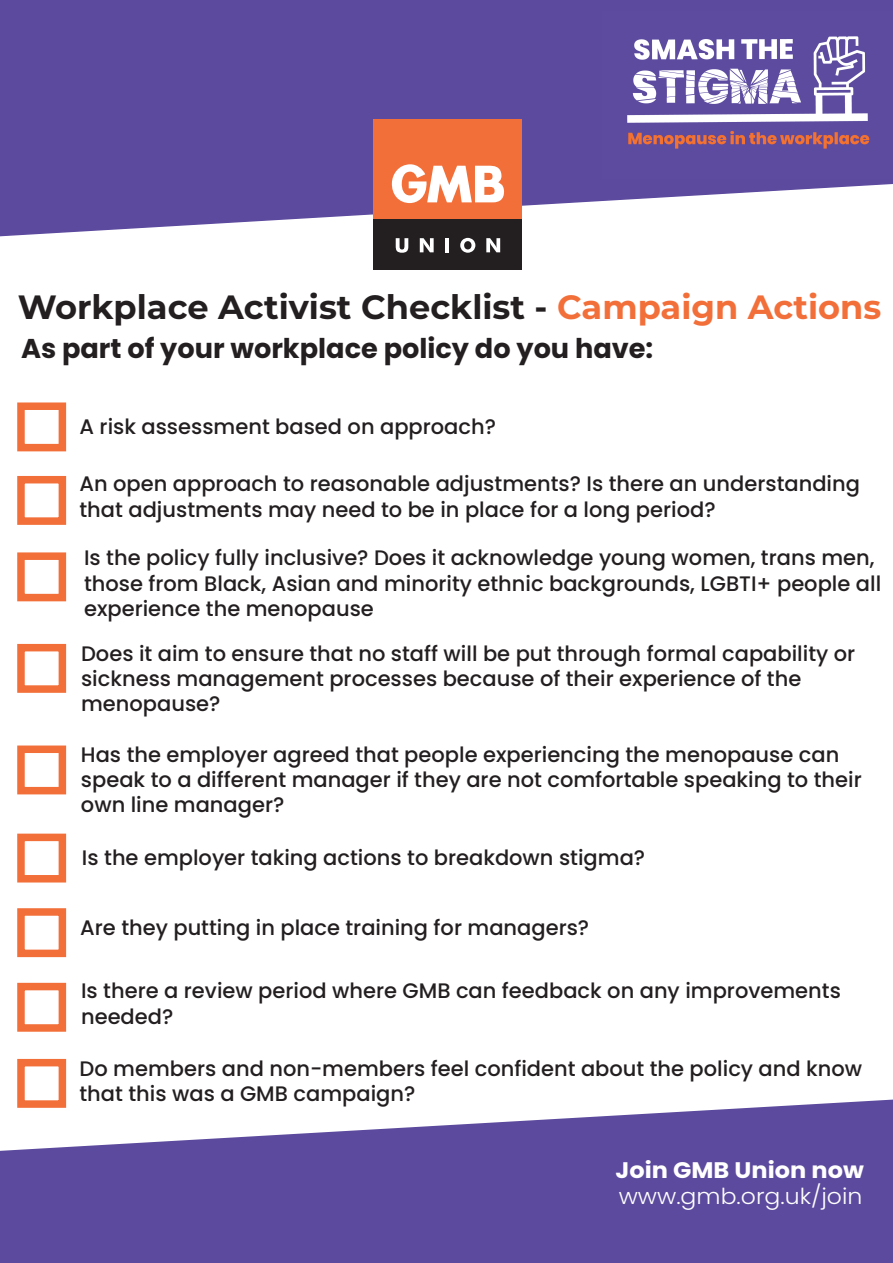
<style>
.page{position:relative;width:893px;height:1263px;background:#fff}
.page>*{position:absolute;margin:0;border:0;box-sizing:border-box;transform-origin:0 0}
.t1{font:700 33.6px "Montserrat";color:#231f20}
.t2{font:700 27.15px "Poppins";color:#231f20}
.t3{font:700 22.5px "Poppins";color:#fff;scale:1.07 1}
.t4{font:300 22.05px "Poppins";color:#fff;scale:1.07 1}
.t5{font:500 21px/25.2px "Poppins";color:#231f20}
.s1{color:#f26f39}
</style>
<div class="page">
<svg style="left:0;top:0;width:893px;height:237px;background:#7263ab"></svg>
<div style="left:373px;top:119px;width:149px;height:101px;background:#f26f39"></div>
<div style="left:373px;top:220px;width:149px;height:50px;background:#231f20"></div>
<svg style="left:392px;top:164px;width:112px;height:39px"></svg>
<svg style="left:396px;top:238px;width:12px;height:15px"></svg>
<svg style="left:420px;top:238px;width:14px;height:14px"></svg>
<hr style="left:445px;top:238px;width:4px;height:14px;background:#fff">
<svg style="left:460px;top:238px;width:15px;height:15px"></svg>
<svg style="left:486px;top:238px;width:14px;height:14px"></svg>
<img style="left:602px;top:10px;width:291px;height:169px">
<svg style="left:0;top:1099px;width:893px;height:164px;fill:#5c4a9e"></svg>
<div style="left:17px;top:402px;width:49px;height:49px;border:8px solid #f26f39"></div>
<div style="left:17px;top:476px;width:49px;height:49px;border:8px solid #f26f39"></div>
<div style="left:17px;top:552px;width:49px;height:49px;border:8px solid #f26f39"></div>
<div style="left:17px;top:644px;width:49px;height:49px;border:8px solid #f26f39"></div>
<div style="left:17px;top:745px;width:49px;height:49px;border:8px solid #f26f39"></div>
<div style="left:17px;top:834px;width:49px;height:48px;border:8px solid #f26f39"></div>
<div style="left:17px;top:983px;width:49px;height:49px;border:8px solid #f26f39"></div>
<div style="left:17px;top:908px;width:49px;height:49px;border:8px solid #f26f39"></div>
<div style="left:17px;top:1059px;width:49px;height:49px;border:8px solid #f26f39"></div>
<h1 class="t1" style="left:18px;top:283px;width:865px">Workplace Activist Checklist - <span class="s1">Campaign Actions</span></h1>
<p class="t2" style="left:21px;top:333px;width:634px">As part of your workplace policy do you have:</p>
<p class="t5" style="left:80px;top:414px;width:418px">A risk assessment based on approach?</p>
<p class="t5" style="left:80px;top:472px;width:782px">An open approach to reasonable adjustments? Is there an understanding that adjustments may need to be in place for a long period?</p>
<p class="t5" style="left:84px;top:545px;width:799px">Is the policy fully inclusive? Does it acknowledge young women, trans men, those from Black, Asian and minority ethnic backgrounds, LGBTI+ people all experience the menopause</p>
<p class="t5" style="left:81px;top:641px;width:776px">Does it aim to ensure that no staff will be put through formal capability or sickness management processes because of their experience of the menopause?</p>
<p class="t5" style="left:81px;top:742px;width:782px">Has the employer agreed that people experiencing the menopause can speak to a different manager if they are not comfortable speaking to their own line manager?</p>
<p class="t5" style="left:82px;top:845px;width:565px">Is the employer taking actions to breakdown stigma?</p>
<p class="t5" style="left:80px;top:915px;width:510px">Are they putting in place training for managers?</p>
<p class="t5" style="left:81px;top:979px;width:761px">Is there a review period where GMB can feedback on any improvements needed?</p>
<p class="t5" style="left:80px;top:1056px;width:784px">Do members and non-members feel confident about the policy and know that this was a GMB campaign?</p>
<p class="t3" style="left:615px;top:1157px;width:234px">Join GMB Union now</p>
<p class="t4" style="left:619px;top:1184px;width:229px">www.gmb.org.uk/join</p>
</div>
